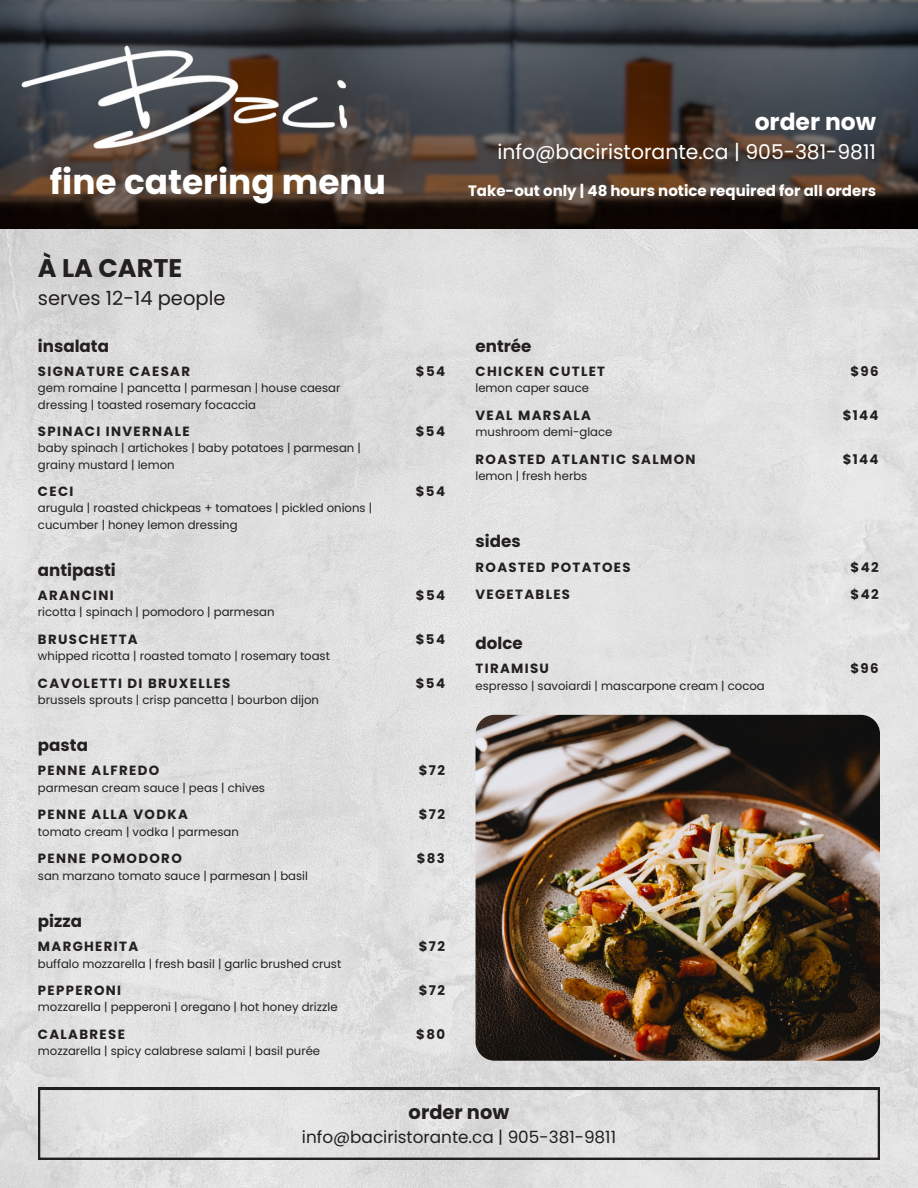
<style>
.page{position:relative;width:918px;height:1188px;background:#fff}
.page>*{position:absolute;margin:0;border:0;box-sizing:border-box;transform-origin:0 0}
.t1{font:700 34.35px "Poppins";color:#fff}
.t2{font:700 25.5px "Poppins";color:#231f20}
.t3{font:700 23.4px "Poppins";color:#fff}
.t4{font:20.4px "Poppins";color:#fff}
.t5{font:19.5px "Poppins";color:#231f20}
.t6{font:700 19.5px "Poppins";color:#231f20}
.t7{font:16.8px "Poppins";color:#231f20}
.t8{font:700 16.65px "Poppins";color:#231f20}
.t9{font:700 15px "Poppins";color:#fff}
.t10{font:700 13.35px "Poppins";letter-spacing:.1em;color:#231f20}
.t11{font:11.7px/16px "Poppins";color:#231f20}
</style>
<div class="page">
<img style="left:0;top:229px;width:918px;height:959px">
<img style="left:476px;top:715px;width:404px;height:345px;border-radius:19px">
<svg style="left:38px;top:1088px;width:841px;height:72px;background:#d2d2d2"></svg>
<img style="left:0;top:0;width:918px;height:229px">
<img style="left:14px;top:26px;width:408px;height:140px">
<h4 class="t1" style="left:50px;top:158px;width:338px">fine catering menu</h4>
<h2 class="t2" style="left:38px;top:250px;width:146px">À LA CARTE</h2>
<h3 class="t5" style="left:38px;top:285px;width:189px">serves 12-14 people</h3>
<h3 class="t8" style="left:38px;top:334px;width:73px">insalata</h3>
<p class="t10" style="left:38px;top:362px;width:154px">SIGNATURE CAESAR</p>
<p class="t11" style="left:38px;top:380px;width:304px">gem romaine | pancetta | parmesan | house caesar dressing | toasted rosemary focaccia</p>
<p class="t10" style="left:38px;top:422px;width:153px">SPINACI INVERNALE</p>
<p class="t11" style="left:38px;top:440px;width:324px">baby spinach | artichokes | baby potatoes | parmesan | grainy mustard | lemon</p>
<p class="t10" style="left:38px;top:482px;width:37px">CECI</p>
<p class="t11" style="left:38px;top:500px;width:336px">arugula | roasted chickpeas + tomatoes | pickled onions | cucumber | honey lemon dressing</p>
<h3 class="t8" style="left:38px;top:558px;width:79px">antipasti</h3>
<p class="t10" style="left:38px;top:586px;width:77px">ARANCINI</p>
<p class="t11" style="left:38px;top:604px;width:238px">ricotta | spinach | pomodoro | parmesan</p>
<p class="t10" style="left:38px;top:630px;width:101px">BRUSCHETTA</p>
<p class="t11" style="left:38px;top:648px;width:293px">whipped ricotta | roasted tomato | rosemary toast</p>
<p class="t10" style="left:38px;top:674px;width:194px">CAVOLETTI DI BRUXELLES</p>
<p class="t11" style="left:38px;top:692px;width:283px">brussels sprouts | crisp pancetta | bourbon dijon</p>
<h3 class="t8" style="left:38px;top:734px;width:52px">pasta</h3>
<p class="t10" style="left:38px;top:761px;width:123px">PENNE ALFREDO</p>
<p class="t11" style="left:38px;top:780px;width:229px">parmesan cream sauce | peas | chives</p>
<p class="t10" style="left:38px;top:805px;width:151px">PENNE ALLA VODKA</p>
<p class="t11" style="left:38px;top:824px;width:202px">tomato cream | vodka | parmesan</p>
<p class="t10" style="left:38px;top:849px;width:145px">PENNE POMODORO</p>
<p class="t11" style="left:38px;top:868px;width:271px">san marzano tomato sauce | parmesan | basil</p>
<h3 class="t8" style="left:38px;top:909px;width:46px">pizza</h3>
<p class="t10" style="left:38px;top:937px;width:102px">MARGHERITA</p>
<p class="t11" style="left:38px;top:955px;width:305px">buffalo mozzarella | fresh basil | garlic brushed crust</p>
<p class="t10" style="left:38px;top:981px;width:85px">PEPPERONI</p>
<p class="t11" style="left:38px;top:999px;width:301px">mozzarella | pepperoni | oregano | hot honey drizzle</p>
<p class="t10" style="left:38px;top:1025px;width:88px">CALABRESE</p>
<p class="t11" style="left:38px;top:1043px;width:284px">mozzarella | spicy calabrese salami | basil purée</p>
<h6 class="t3" style="left:755px;top:105px;width:123px">order now</h6>
<h6 class="t4" style="left:497px;top:137px;width:380px">info@baciristorante.ca | 905-381-9811</h6>
<h6 class="t9" style="left:468px;top:181px;width:410px">Take-out only | 48 hours notice required for all orders</h6>
<p class="t10" style="left:416px;top:362px;width:31px">$54</p>
<h1 class="t10" style="left:416px;top:422px;width:31px">$54</h1>
<h2 class="t10" style="left:416px;top:482px;width:31px">$54</h2>
<h5 class="t10" style="left:416px;top:586px;width:31px">$54</h5>
<h6 class="t10" style="left:416px;top:630px;width:31px">$54</h6>
<h6 class="t10" style="left:416px;top:674px;width:31px">$54</h6>
<h6 class="t10" style="left:419px;top:761px;width:28px">$72</h6>
<h6 class="t10" style="left:419px;top:805px;width:28px">$72</h6>
<h6 class="t10" style="left:417px;top:849px;width:30px">$83</h6>
<h6 class="t10" style="left:419px;top:937px;width:28px">$72</h6>
<h6 class="t10" style="left:419px;top:981px;width:28px">$72</h6>
<h6 class="t10" style="left:416px;top:1025px;width:30px">$80</h6>
<h3 class="t8" style="left:476px;top:334px;width:57px">entrée</h3>
<p class="t10" style="left:476px;top:362px;width:131px">CHICKEN CUTLET</p>
<p class="t11" style="left:476px;top:380px;width:115px">lemon caper sauce</p>
<p class="t10" style="left:476px;top:406px;width:117px">VEAL MARSALA</p>
<p class="t11" style="left:476px;top:424px;width:138px">mushroom demi-glace</p>
<p class="t10" style="left:476px;top:450px;width:222px">ROASTED ATLANTIC SALMON</p>
<p class="t11" style="left:476px;top:468px;width:113px">lemon | fresh herbs</p>
<h6 class="t8" style="left:476px;top:530px;width:47px">sides</h6>
<h3 class="t10" style="left:476px;top:558px;width:157px">ROASTED POTATOES</h3>
<h6 class="t10" style="left:476px;top:585px;width:96px">VEGETABLES</h6>
<h3 class="t8" style="left:476px;top:632px;width:49px">dolce</h3>
<p class="t10" style="left:476px;top:659px;width:75px">TIRAMISU</p>
<p class="t11" style="left:476px;top:678px;width:291px">espresso | savoiardi | mascarpone cream | cocoa</p>
<h6 class="t10" style="left:851px;top:362px;width:30px">$96</h6>
<h6 class="t10" style="left:843px;top:406px;width:37px">$144</h6>
<h6 class="t10" style="left:843px;top:450px;width:37px">$144</h6>
<h6 class="t10" style="left:851px;top:558px;width:30px">$42</h6>
<h6 class="t10" style="left:851px;top:585px;width:30px">$42</h6>
<h6 class="t10" style="left:851px;top:659px;width:30px">$96</h6>
<h6 class="t6" style="left:409px;top:1098px;width:102px">order now</h6>
<h6 class="t7" style="left:302px;top:1125px;width:316px">info@baciristorante.ca | 905-381-9811</h6>
</div>
